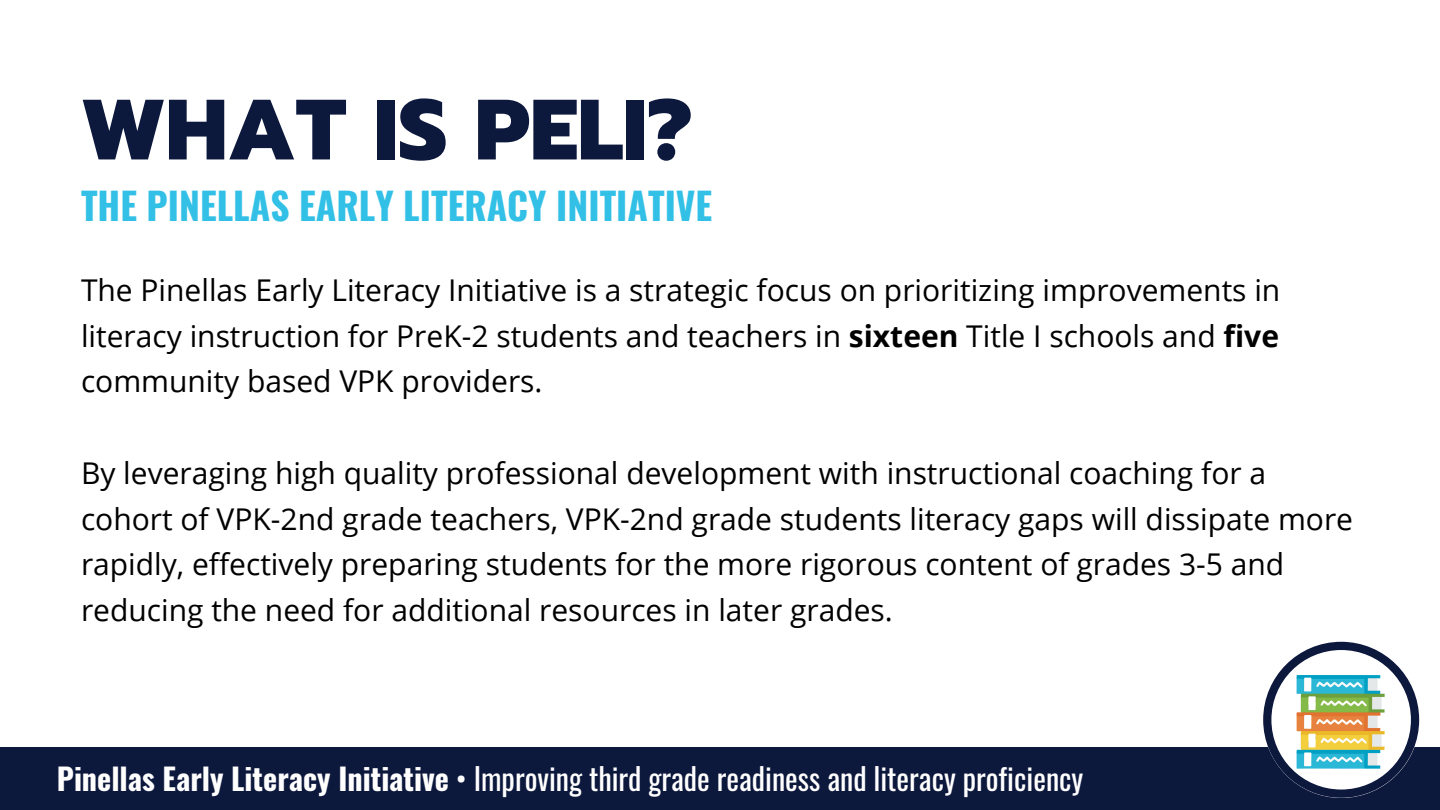
<style>
.page{position:relative;width:1440px;height:810px;background:#fff}
.page>*{position:absolute;margin:0;border:0;box-sizing:border-box;transform-origin:0 0}
.t1{font:800 85.4px "Prompt";color:#0d183d}
.t2{font:700 37.3px "Oswald";color:#32c0e6}
.t3{font:30.1px "Oswald";color:#fff}
.t4{font:30px/45.8px "Open Sans";color:#000;text-align:justify}
.s1{font-weight:700}
</style>
<div class="page">
<div style="left:0;top:747px;width:1440px;height:63px;background:#0d183d"></div>
<svg style="left:1263px;top:642px;width:156px;height:156px"></svg>
<img style="left:1296px;top:671px;width:91px;height:98px">
<h1 class="t1" style="left:81px;top:66px;width:613px">WHAT IS PELI?</h1>
<p class="t2" style="left:81px;top:177px;width:633px">THE PINELLAS EARLY LITERACY INITIATIVE</p>
<p class="t4" style="left:81px;top:266px;width:1201px">The Pinellas Early Literacy Initiative is a strategic focus on prioritizing improvements in literacy instruction for PreK-2 students and teachers in <span class="s1">sixteen</span> Title I schools and <span class="s1">five </span>community based VPK providers.</p>
<p class="t4" style="left:81px;top:449px;width:1274px;text-align:left">By leveraging high quality professional development with instructional coaching for a cohort of VPK-2nd grade teachers, VPK-2nd grade students literacy gaps will dissipate more rapidly, effectively preparing students for the more rigorous content of grades 3-5 and reducing the need for additional resources in later grades.</p>
<p class="t3" style="left:57px;top:755px;width:1028px"><span class="s1">Pinellas Early Literacy Initiative</span> • Improving third grade readiness and literacy proficiency</p>
</div>
